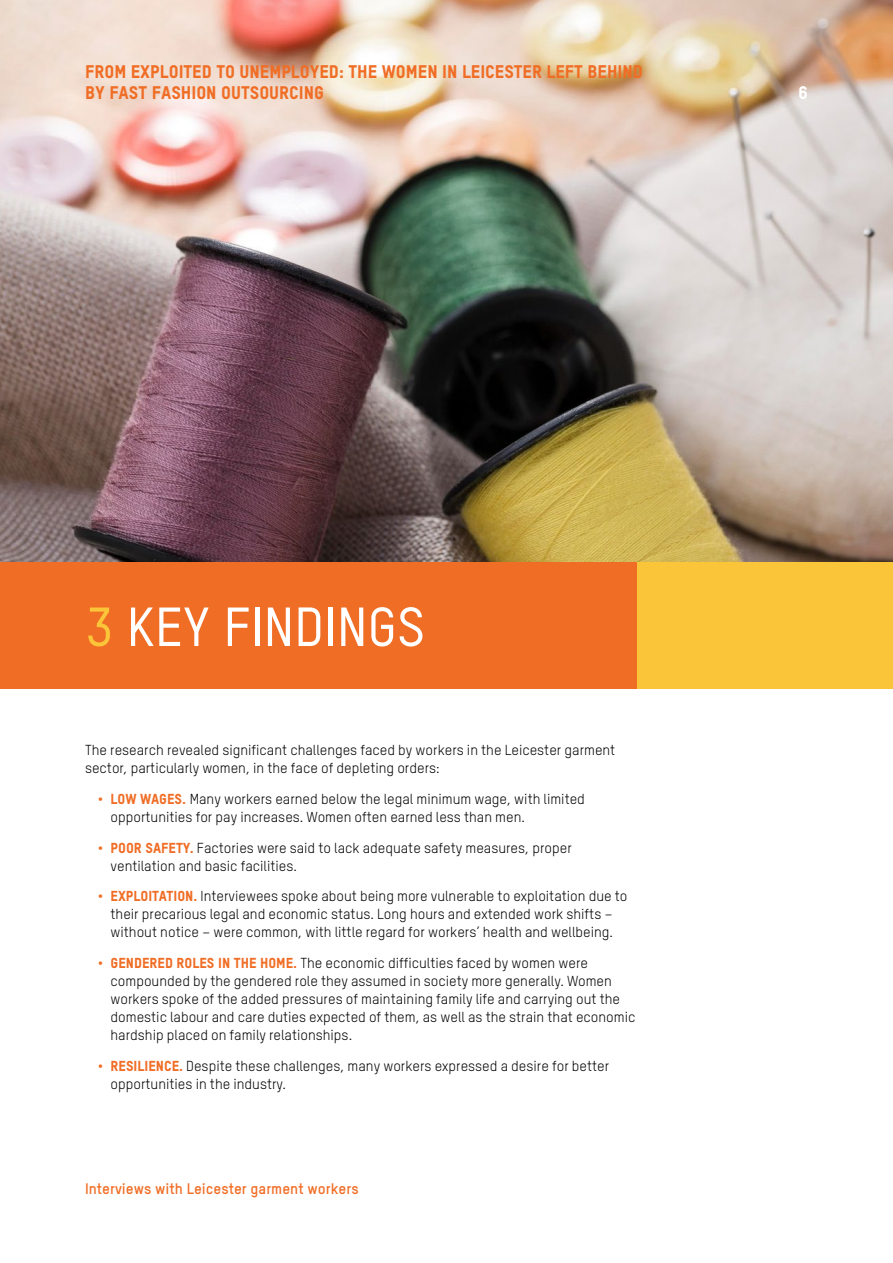
<style>
.page{position:relative;width:893px;height:1263px;background:#fff}
.page>*{position:absolute;margin:0;border:0;box-sizing:border-box;transform-origin:0 0}
.t1{font:500 54px "Oxfam TSTARPRO";color:#fff}
.t2{font:18px/21px "Oxfam TSTARPRO Headline";color:#f06d25}
.t3{font:18px "Oxfam TSTARPRO Headline";color:#fff}
.t4{font:700 15px "Oxfam TSTARPRO";color:#f06d25}
.t5{font:14.25px/18px "Oxfam TSTARPRO";color:#000}
.s1{color:#fbc539}
.s2{font-family:"Oxfam TSTARPRO Headline";color:#f06d25}
</style>
<div class="page">
<div style="left:0;top:561px;width:638px;height:128px;background:#f06d25"></div>
<div style="left:638px;top:561px;width:255px;height:128px;background:#fbc539"></div>
<img style="left:0;top:0;width:893px;height:561px">
<p class="t2" style="left:85px;top:59px;width:559px">FROM EXPLOITED TO UNEMPLOYED: THE WOMEN IN LEICESTER LEFT BEHIND<br>BY FAST FASHION OUTSOURCING</p>
<p class="t3" style="left:798px;top:79px;width:11px">6</p>
<h1 class="t1" style="left:85px;top:586px;width:342px"><span class="s1">3</span> KEY FINDINGS</h1>
<p class="t5" style="left:85px;top:740px;width:532px">The research revealed significant challenges faced by workers in the Leicester garment sector, particularly women, in the face of depleting orders:</p>
<p class="t5" style="left:111px;top:789px;width:476px;text-indent:-13px"><span class="s2">• LOW WAGES.</span> Many workers earned below the legal minimum wage, with limited opportunities for pay increases. Women often earned less than men.</p>
<p class="t5" style="left:111px;top:837px;width:463px;text-indent:-13px"><span class="s2">• POOR SAFETY.</span> Factories were said to lack adequate safety measures, proper ventilation and basic facilities.</p>
<p class="t5" style="left:98px;top:886px;width:531px;text-align:center"><span class="s2">• EXPLOITATION.</span> Interviewees spoke about being more vulnerable to exploitation due to their precarious legal and economic status. Long hours and extended work shifts – without notice – were common, with little regard for workers’ health and wellbeing.</p>
<p class="t5" style="left:111px;top:953px;width:526px;text-indent:-13px"><span class="s2">• GENDERED ROLES IN THE HOME.</span> The economic difficulties faced by women were compounded by the gendered role they assumed in society more generally. Women workers spoke of the added pressures of maintaining family life and carrying out the domestic labour and care duties expected of them, as well as the strain that economic hardship placed on family relationships.</p>
<p class="t5" style="left:111px;top:1056px;width:500px;text-indent:-13px"><span class="s2">• RESILIENCE.</span> Despite these challenges, many workers expressed a desire for better opportunities in the industry.</p>
<p class="t4" style="left:85px;top:1177px;width:275px">Interviews with Leicester garment workers</p>
</div>
